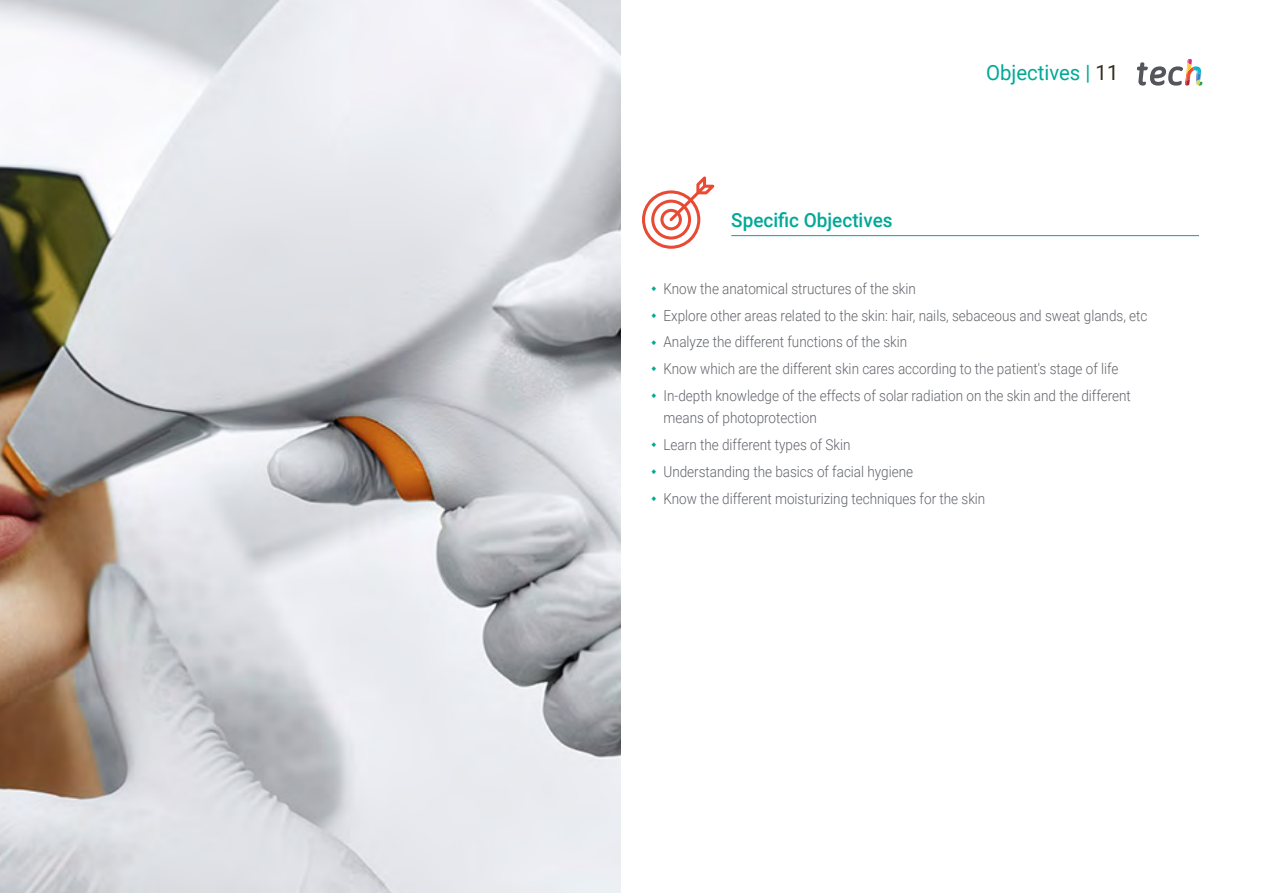
<style>
.page{position:relative;width:1263px;height:893px;background:#fff}
.page>*{position:absolute;margin:0;border:0;box-sizing:border-box;transform-origin:0 0}
.t1{font:21px "Roboto";color:#00a996}
.t2{font:500 19.5px "Roboto";color:#00a996}
.t3{font:300 15px/26.7px "Roboto";color:#61646a;scale:.9 1}
.s1{color:#312e20}
</style>
<div class="page">
<svg style="left:642px;top:176px;width:72px;height:73px"></svg>
<hr style="left:731px;top:235px;width:468px;height:1px;background:#00a996">
<img style="left:0;top:0;width:621px;height:893px">
<svg style="left:1137px;top:59px;width:65px;height:27px"></svg>
<h2 class="t2" style="left:731px;top:207px;width:163px">Specific Objectives</h2>
<h1 class="t1" style="left:986px;top:57px;width:134px">Objectives | <span class="s1">11</span></h1>
<p class="t3" style="left:663px;top:275px;width:539px">Know the anatomical structures of the skin<br>Explore other areas related to the skin: hair, nails, sebaceous and sweat glands, etc Analyze the different functions of the skin<br>Know which are the different skin cares according to the patient's stage of life In-depth knowledge of the effects of solar radiation on the skin and the different</p>
<p class="t3" style="left:663px;top:404px;width:359px">means of photoprotection<br>Learn the different types of Skin<br>Understanding the basics of facial hygiene<br>Know the different moisturizing techniques for the skin</p>
</div>
